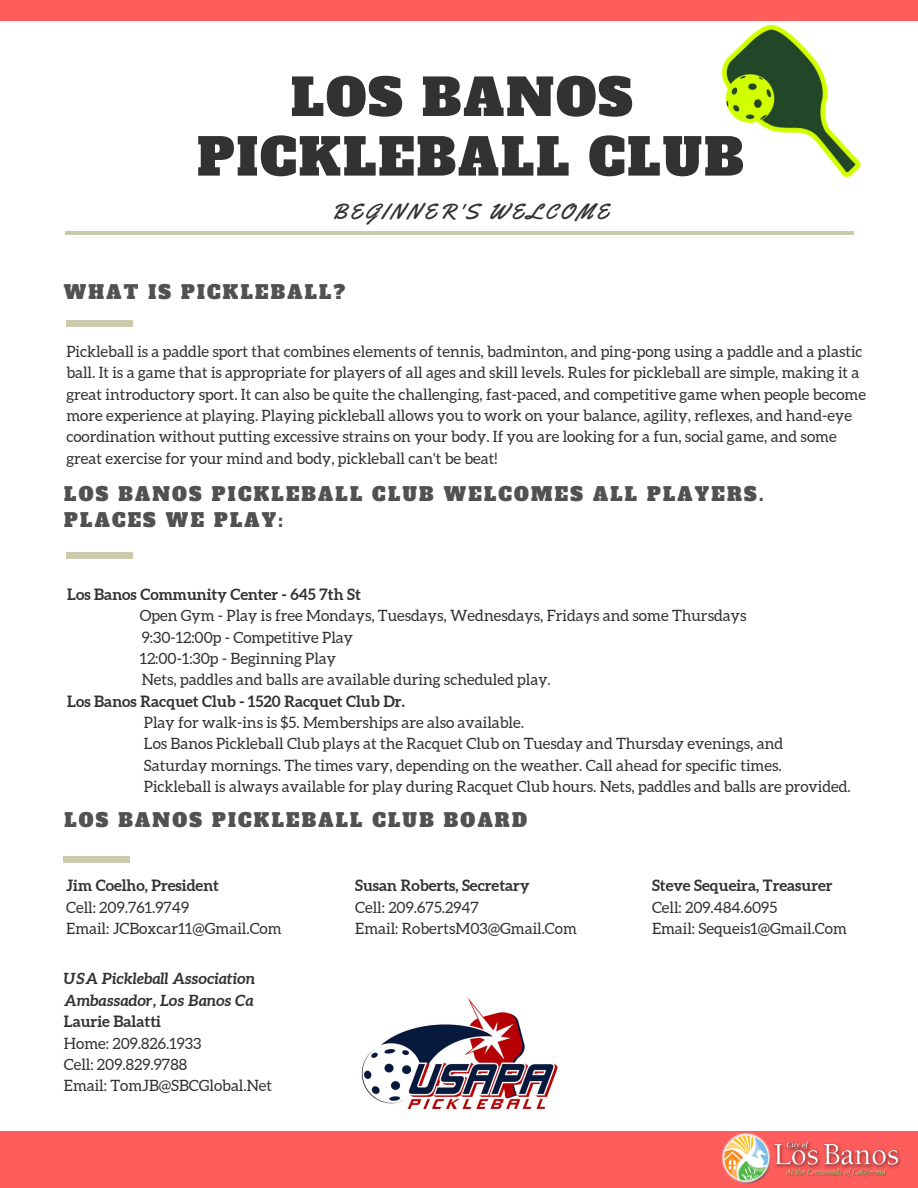
<style>
.page{position:relative;width:918px;height:1188px;background:#fff}
.page>*{position:absolute;margin:0;border:0;box-sizing:border-box;transform-origin:0 0}
.t1{font:50.85px/59.7px "Alfa Slab One";letter-spacing:.04em;color:#323232;text-align:center}
.t2{font:21.75px "Yellowtail";letter-spacing:.12em;color:#323232}
.t3{font:18.75px/25.8px "Alfa Slab One";letter-spacing:.12em;color:#515151}
.t4{font:15.6px/21.3px "Aleo";color:#323232}
.t5{font:700 15.6px "Aleo";color:#323232}
.t6{font:italic 700 15.6px/21.3px "Aleo";color:#323232}
</style>
<div class="page">
<hr style="left:65px;top:232px;width:789px;height:3px;background:#ccc9ad">
<div style="left:0;top:0;width:918px;height:21px;background:#ff5c5c"></div>
<div style="left:66px;top:553px;width:67px;height:5px;background:#ccc9ad"></div>
<div style="left:66px;top:321px;width:66px;height:5px;background:#ccc9ad"></div>
<img style="left:721px;top:24px;width:140px;height:153px">
<div style="left:0;top:1131px;width:918px;height:57px;background:#ff5c5c"></div>
<img style="left:721px;top:1133px;width:180px;height:51px">
<div style="left:64px;top:857px;width:66px;height:5px;background:#ccc9ad"></div>
<img style="left:361px;top:997px;width:197px;height:113px">
<h1 class="t1" style="left:197px;top:68px;width:548px">LOS BANOS<br>PICKLEBALL CLUB</h1>
<h2 class="t2" style="left:332px;top:198px;width:279px">BEGINNER'S WELCOME</h2>
<p class="t3" style="left:64px;top:280px;width:283px">WHAT IS PICKLEBALL?</p>
<p class="t4" style="left:66px;top:341px;width:801px">Pickleball is a paddle sport that combines elements of tennis, badminton, and ping-pong using a paddle and a plastic ball. It is a game that is appropriate for players of all ages and skill levels. Rules for pickleball are simple, making it a great introductory sport. It can also be quite the challenging, fast-paced, and competitive game when people become more experience at playing. Playing pickleball allows you to work on your balance, agility, reflexes, and hand-eye coordination without putting excessive strains on your body. If you are looking for a fun, social game, and some great exercise for your mind and body, pickleball can't be beat!</p>
<p class="t3" style="left:64px;top:482px;width:701px">LOS BANOS PICKLEBALL CLUB WELCOMES ALL PLAYERS.<br>PLACES WE PLAY:</p>
<p class="t5" style="left:67px;top:585px;width:295px">Los Banos Community Center - 645 7th St</p>
<p class="t4" style="left:140px;top:605px;width:608px">Open Gym - Play is free Mondays, Tuesdays, Wednesdays, Fridays and some Thursdays 9:30-12:00p - Competitive Play<br>12:00-1:30p - Beginning Play<br>Nets, paddles and balls are available during scheduled play.</p>
<p class="t5" style="left:67px;top:692px;width:339px">Los Banos Racquet Club - 1520 Racquet Club Dr.</p>
<p class="t4" style="left:144px;top:712px;width:708px">Play for walk-ins is $5. Memberships are also available.<br>Los Banos Pickleball Club plays at the Racquet Club on Tuesday and Thursday evenings, and Saturday mornings. The times vary, depending on the weather. Call ahead for specific times.<br>Pickleball is always available for play during Racquet Club hours. Nets, paddles and balls are provided.</p>
<p class="t3" style="left:64px;top:807px;width:464px">LOS BANOS PICKLEBALL CLUB BOARD</p>
<p class="t5" style="left:66px;top:877px;width:154px">Jim Coelho, President</p>
<p class="t4" style="left:66px;top:896px;width:217px">Cell: 209.761.9749<br>Email: JCBoxcar11@Gmail.Com</p>
<p class="t6" style="left:64px;top:968px;width:193px">USA Pickleball Association<br>Ambassador, Los Banos Ca</p>
<p class="t5" style="left:64px;top:1013px;width:99px">Laurie Balatti</p>
<p class="t4" style="left:64px;top:1032px;width:210px">Home: 209.826.1933<br>Cell: 209.829.9788<br>Email: TomJB@SBCGlobal.Net</p>
<p class="t5" style="left:355px;top:877px;width:176px">Susan Roberts, Secretary</p>
<p class="t4" style="left:355px;top:896px;width:223px">Cell: 209.675.2947<br>Email: RobertsM03@Gmail.Com</p>
<p class="t5" style="left:652px;top:877px;width:182px">Steve Sequeira, Treasurer</p>
<p class="t4" style="left:652px;top:897px;width:196px">Cell: 209.484.6095<br>Email: Sequeis1@Gmail.Com</p>
</div>
